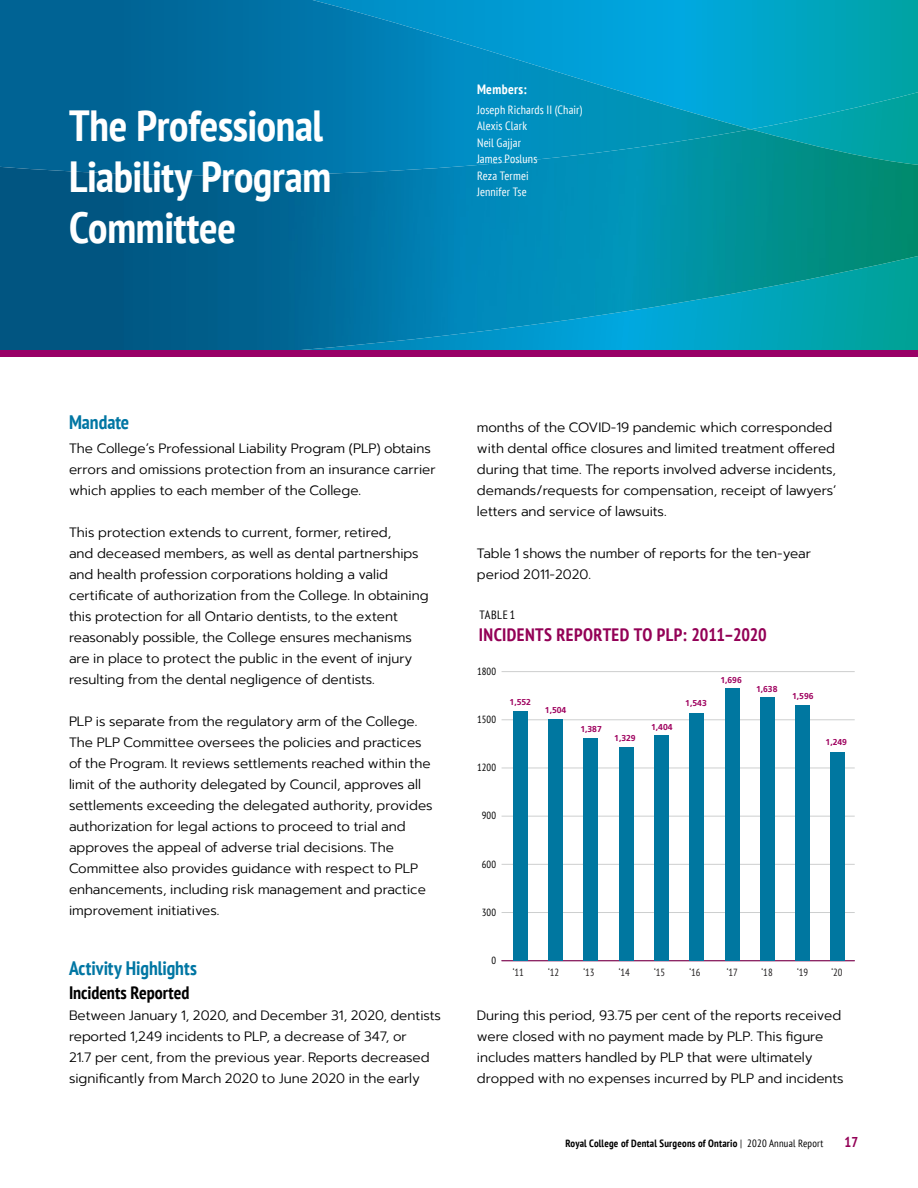
<style>
.page{position:relative;width:918px;height:1188px;background:#fff}
.page>*{position:absolute;margin:0;border:0;box-sizing:border-box;transform-origin:0 0}
.t1{font:700 condensed 43.5px/51px "PT Sans";letter-spacing:-.01em;color:#fff}
.t2{font:700 condensed 19.5px "PT Sans";color:#0076a3}
.t3{font:700 condensed 18px "PT Sans";letter-spacing:.02em;color:#930056}
.t4{font:700 condensed 18px "PT Sans";letter-spacing:-.005em;color:#000}
.t5{font:700 condensed 14.25px "PT Sans";color:#930056}
.t6{font:300 13.5px/21px "Prompt";color:#000}
.t7{font:700 condensed 13.5px "PT Sans";letter-spacing:.025em;color:#fff}
.t8{font:condensed 12px/16.5px "PT Sans";letter-spacing:.01em;color:#fff}
.t9{font:condensed 12px "PT Sans";letter-spacing:.05em;color:#000}
.t10{font:700 condensed 10.5px "PT Sans";letter-spacing:.02em;color:#000}
.t11{font:condensed 10.5px "PT Sans";color:#221f20}
.t12{font:condensed 10.5px "PT Sans";color:#000}
.t13{font:700 8.55px "Frutiger";color:#9e005e}
.s1{font-weight:400}
</style>
<div class="page">
<svg style="left:751px;top:0;width:167px;height:129px;background:#00a4b6"></svg>
<img style="left:0;top:0;width:751px;height:129px">
<img style="left:0;top:129px;width:918px;height:222px">
<div style="left:0;top:351px;width:918px;height:6px;background:#906"></div>
<hr style="left:502px;top:960px;width:353px;height:1px;background:#892061">
<hr style="left:502px;top:912px;width:353px;height:1px;background:#cdcfcf">
<hr style="left:502px;top:864px;width:353px;height:1px;background:#cdcfcf">
<hr style="left:502px;top:816px;width:353px;height:1px;background:#cdcfcf">
<hr style="left:502px;top:768px;width:353px;height:1px;background:#cdcfcf">
<hr style="left:502px;top:720px;width:353px;height:1px;background:#cdcfcf">
<hr style="left:502px;top:671px;width:353px;height:1px;background:#cdcfcf">
<div style="left:513px;top:711px;width:15px;height:250px;background:#0077a0"></div>
<div style="left:548px;top:719px;width:15px;height:242px;background:#0077a0"></div>
<div style="left:583px;top:738px;width:15px;height:223px;background:#0077a0"></div>
<div style="left:619px;top:747px;width:15px;height:214px;background:#0077a0"></div>
<div style="left:654px;top:735px;width:15px;height:226px;background:#0077a0"></div>
<div style="left:689px;top:713px;width:15px;height:248px;background:#0077a0"></div>
<div style="left:725px;top:688px;width:15px;height:273px;background:#0077a0"></div>
<div style="left:760px;top:698px;width:15px;height:263px;background:#0077a0"></div>
<div style="left:795px;top:705px;width:15px;height:256px;background:#0077a0"></div>
<div style="left:830px;top:753px;width:14px;height:208px;background:#0077a0"></div>
<h1 class="t1" style="left:69px;top:99px;width:264px">The Professional<br>Liability Program<br>Committee</h1>
<p class="t7" style="left:477px;top:80px;width:51px">Members:</p>
<p class="t8" style="left:477px;top:101px;width:107px">Joseph Richards II (Chair)<br>Alexis Clark<br>Neil Gajjar<br>James Posluns<br>Reza Termei<br>Jennifer Tse</p>
<p class="t2" style="left:69px;top:409px;width:62px">Mandate</p>
<p class="t6" style="left:69px;top:438px;width:368px">The College’s Professional Liability Program (PLP) obtains errors and omissions protection from an insurance carrier which applies to each member of the College.</p>
<p class="t6" style="left:69px;top:522px;width:361px">This protection extends to current, former, retired,<br>and deceased members, as well as dental partnerships and health profession corporations holding a valid certificate of authorization from the College. In obtaining this protection for all Ontario dentists, to the extent reasonably possible, the College ensures mechanisms are in place to protect the public in the event of injury resulting from the dental negligence of dentists.</p>
<p class="t6" style="left:69px;top:711px;width:365px">PLP is separate from the regulatory arm of the College.<br>The PLP Committee oversees the policies and practices of the Program. It reviews settlements reached within the limit of the authority delegated by Council, approves all settlements exceeding the delegated authority, provides authorization for legal actions to proceed to trial and approves the appeal of adverse trial decisions. The Committee also provides guidance with respect to PLP enhancements, including risk management and practice improvement initiatives.</p>
<p class="t2" style="left:69px;top:955px;width:129px">Activity Highlights</p>
<p class="t4" style="left:69px;top:981px;width:122px">Incidents Reported</p>
<p class="t6" style="left:69px;top:1005px;width:373px">Between January 1, 2020, and December 31, 2020, dentists reported 1,249 incidents to PLP, a decrease of 347, or<br>21.7 per cent, from the previous year. Reports decreased significantly from March 2020 to June 2020 in the early</p>
<p class="t6" style="left:477px;top:417px;width:361px">months of the COVID-19 pandemic which corresponded with dental office closures and limited treatment offered during that time. The reports involved adverse incidents, demands/requests for compensation, receipt of lawyers’ letters and service of lawsuits.</p>
<p class="t6" style="left:477px;top:543px;width:336px">Table 1 shows the number of reports for the ten-year period 2011-2020.</p>
<h1 class="t9" style="left:479px;top:607px;width:37px">TABLE 1</h1>
<h1 class="t3" style="left:479px;top:622px;width:289px">INCIDENTS REPORTED TO PLP: 2011–2020</h1>
<p class="t12" style="left:477px;top:664px;width:20px">1800</p>
<p class="t13" style="left:720px;top:675px;width:23px">1,696</p>
<p class="t13" style="left:756px;top:684px;width:23px">1,638</p>
<p class="t13" style="left:792px;top:691px;width:23px">1,596</p>
<p class="t13" style="left:510px;top:697px;width:23px">1,552</p>
<p class="t13" style="left:685px;top:698px;width:23px">1,543</p>
<p class="t13" style="left:545px;top:705px;width:23px">1,504</p>
<p class="t13" style="left:580px;top:724px;width:23px">1,387</p>
<p class="t13" style="left:651px;top:722px;width:23px">1,404</p>
<p class="t13" style="left:614px;top:733px;width:23px">1,329</p>
<p class="t12" style="left:477px;top:713px;width:20px">1500</p>
<p class="t13" style="left:826px;top:737px;width:23px">1,249</p>
<p class="t12" style="left:477px;top:761px;width:20px">1200</p>
<p class="t12" style="left:482px;top:809px;width:16px">900</p>
<p class="t12" style="left:482px;top:857px;width:16px">600</p>
<p class="t12" style="left:482px;top:905px;width:16px">300</p>
<p class="t12" style="left:491px;top:953px;width:6px">0</p>
<p class="t11" style="left:513px;top:966px;width:13px">‘11</p>
<p class="t11" style="left:548px;top:966px;width:13px">‘12</p>
<p class="t11" style="left:584px;top:966px;width:13px">‘13</p>
<p class="t11" style="left:619px;top:966px;width:13px">‘14</p>
<p class="t11" style="left:654px;top:966px;width:13px">‘15</p>
<p class="t11" style="left:690px;top:966px;width:13px">‘16</p>
<p class="t11" style="left:727px;top:966px;width:13px">‘17</p>
<p class="t11" style="left:762px;top:966px;width:13px">‘18</p>
<p class="t11" style="left:797px;top:966px;width:13px">‘19</p>
<p class="t11" style="left:831px;top:966px;width:13px">‘20</p>
<p class="t6" style="left:477px;top:1005px;width:368px">During this period, 93.75 per cent of the reports received were closed with no payment made by PLP. This figure includes matters handled by PLP that were ultimately dropped with no expenses incurred by PLP and incidents</p>
<p class="t10" style="left:566px;top:1136px;width:259px">Royal College of Dental Surgeons of Ontario <span class="s1">| 2020 Annual Report</span></p>
<p class="t5" style="left:845px;top:1133px;width:15px">17</p>
</div>
